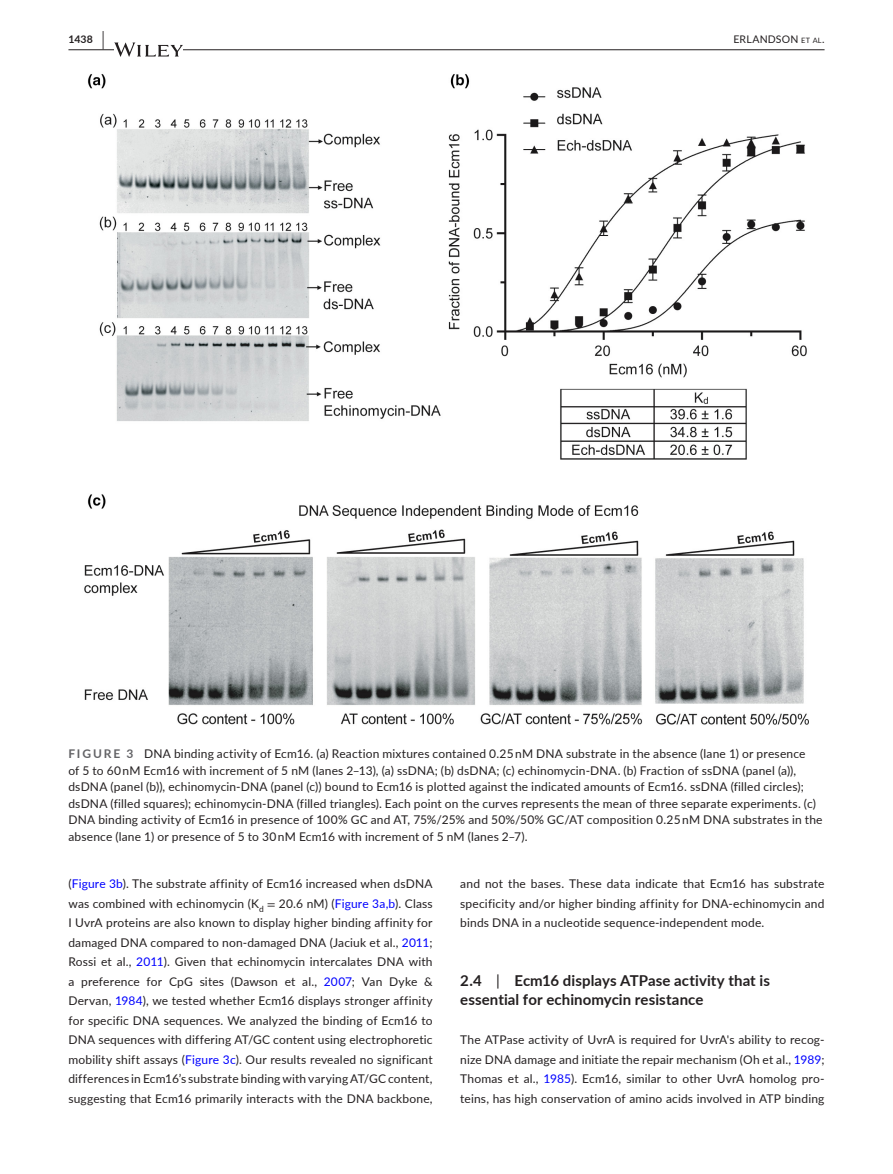
<style>
.page{position:relative;width:893px;height:1174px;background:#fff}
.page>*{position:absolute;margin:0;border:0;box-sizing:border-box;transform-origin:0 0}
.t1{font:700 15px/19.5px "Lato";letter-spacing:.005em;color:#231f20}
.t2{font:12px/19.5px "Lato";letter-spacing:.015em;color:#231f20;text-align:justify}
.t3{font:10.5px "Lato";letter-spacing:.02em;color:#231f20}
.t4{font:700 10.5px "Lato";color:#231f20}
.s1{font-size:19.5px}
.s2{font-size:7.35px}
.s3{font-weight:700;color:#636366}
.s4{color:#00f}
.s5{font-family:"STIX"}
.s6{font-weight:400}
</style>
<div class="page">
<hr style="left:68px;top:49px;width:756px;height:1px;background:#231f20">
<svg style="left:114px;top:42px;width:69px;height:15px"></svg>
<img style="left:84px;top:74px;width:725px;height:651px">
<p class="t4" style="left:68px;top:31px;width:37px">1438 <span class="s1">|</span></p>
<p class="t3" style="left:733px;top:31px;width:93px">ERLANDSON <span class="s2">et al</span>.</p>
<p class="t2" style="left:68px;top:745px;width:756px;line-height:16.5px;text-align:left"><span class="s3">FIGURE 3</span> DNA binding activity of Ecm16. (a) Reaction mixtures contained 0.25 nM DNA substrate in the absence (lane 1) or presence<br>of 5 to 60 nM Ecm16 with increment of 5 nM (lanes 2–13), (a) ssDNA; (b) dsDNA; (c) echinomycin-DNA. (b) Fraction of ssDNA (panel (a)), dsDNA (panel (b)), echinomycin-DNA (panel (c)) bound to Ecm16 is plotted against the indicated amounts of Ecm16. ssDNA (filled circles); dsDNA (filled squares); echinomycin-DNA (filled triangles). Each point on the curves represents the mean of three separate experiments. (c)<br>DNA binding activity of Ecm16 in presence of 100% GC and AT, 75%/25% and 50%/50% GC/AT composition 0.25 nM DNA substrates in the absence (lane 1) or presence of 5 to 30 nM Ecm16 with increment of 5 nM (lanes 2–7).</p>
<p class="t2" style="left:68px;top:873px;width:366px">(<span class="s4">Figure 3b</span>). The substrate affinity of Ecm16 increased when dsDNA was combined with echinomycin (K<sub>d</sub> <span class="s5">=</span> 20.6 nM) (<span class="s4">Figure 3a,b</span>). Class I UvrA proteins are also known to display higher binding affinity for damaged DNA compared to non-damaged DNA (Jaciuk et al., <span class="s4">2011</span>; Rossi et al., <span class="s4">2011</span>). Given that echinomycin intercalates DNA with a preference for CpG sites (Dawson et al., <span class="s4">2007</span>; Van Dyke &amp; Dervan, <span class="s4">1984</span>), we tested whether Ecm16 displays stronger affinity for specific DNA sequences. We analyzed the binding of Ecm16 to DNA sequences with differing AT/GC content using electrophoretic mobility shift assays (<span class="s4">Figure 3c</span>). Our results revealed no significant differences in Ecm16’s substrate binding with varying AT/GC content, suggesting that Ecm16 primarily interacts with the DNA backbone,</p>
<p class="t2" style="left:460px;top:873px;width:366px">and not the bases. These data indicate that Ecm16 has substrate specificity and/or higher binding affinity for DNA-echinomycin and binds DNA in a nucleotide sequence-independent mode.</p>
<p class="t1" style="left:460px;top:970px;width:311px">2.4 <span class="s6">|</span> Ecm16 displays ATPase activity that is essential for echinomycin resistance</p>
<p class="t2" style="left:460px;top:1029px;width:366px">The ATPase activity of UvrA is required for UvrA's ability to recog&shy;nize DNA damage and initiate the repair mechanism (Oh et al., <span class="s4">1989</span>; Thomas et al., <span class="s4">1985</span>). Ecm16, similar to other UvrA homolog pro&shy;teins, has high conservation of amino acids involved in ATP binding</p>
</div>
